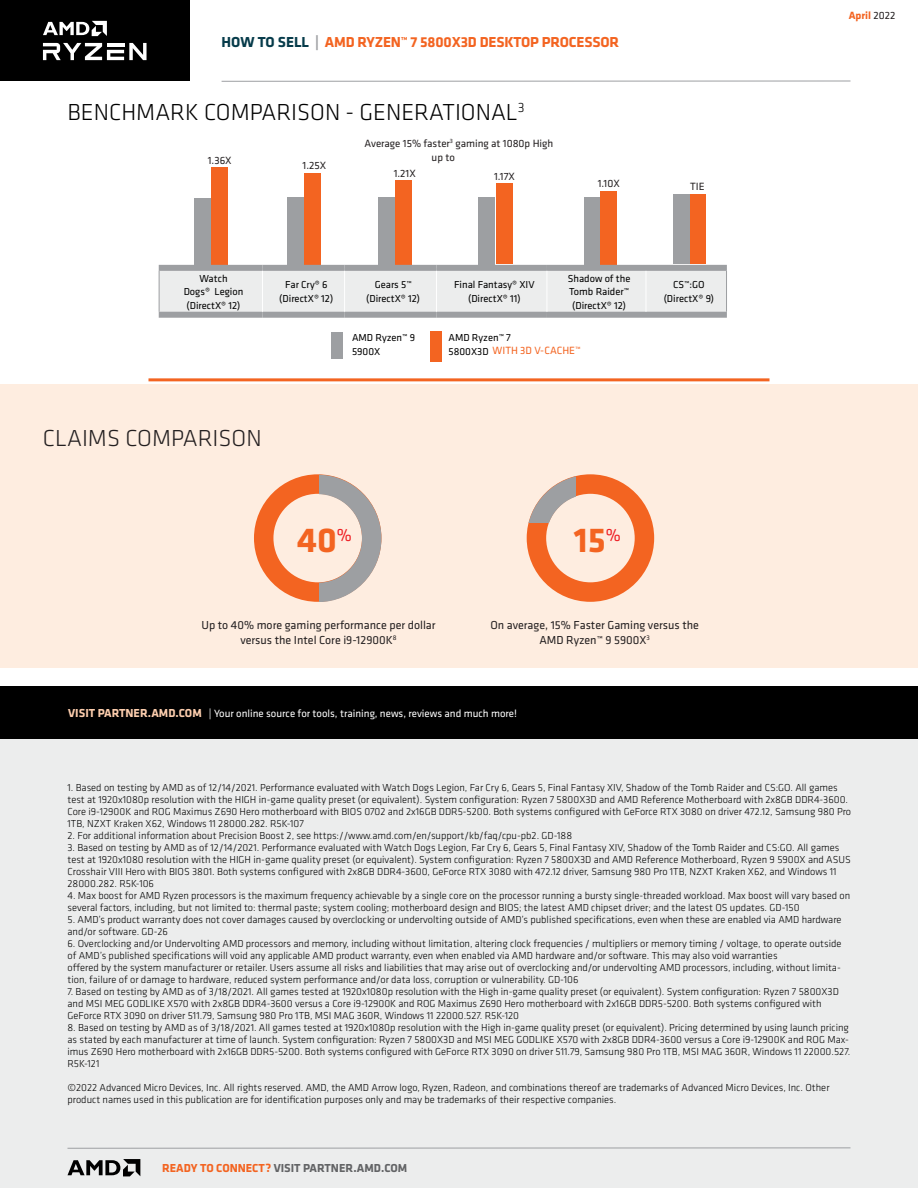
<style>
.page{position:relative;width:918px;height:1188px;background:#fff}
.page>*{position:absolute;margin:0;border:0;box-sizing:border-box;transform-origin:0 0}
.t1{font:700 35.85px "Klavika";color:#f36421}
.H3_-_Blk{font:300 24px "Klavika";color:#000}
.H3_-_WHITE{font:300 24px "Klavika";color:#231f20}
.H5_-_ORANGE{font:700 15px "Klavika";letter-spacing:-.01em;color:#f36421}
.BC2_-_Blk{font:12px/15px "Klavika";color:#231f20;text-align:center}
.t2{font:700 12px "Klavika";color:#636466}
.t3{font:10.8px "Klavika";color:#fff}
.t4{font:10.8px "Klavika";color:#231f20}
.Table_Content___Left{font:10.8px "Klavika";color:#f36421}
.t5{font:700 10.8px "Klavika";color:#f36421}
.BC3_-_Blk{font:300 10.5px/12px "Klavika";color:#000}
.Table_Content___Left-2{font:10.5px/13.5px "Klavika";color:#000;text-align:center}
.s1{color:#063b4a}
.s2{color:#9d9fa2}
.s3{font-size:10.5px;color:#000}
.s4{font-weight:700;font-size:12px;color:#fccdad}
.s5{font-weight:400;color:#231f20}
.s6{color:#f36421}
</style>
<div class="page">
<hr style="left:222px;top:81px;width:629px;height:1px;background:#9d9fa2">
<div style="left:0;top:739px;width:918px;height:449px;background:#eceded"></div>
<div style="left:0;top:686px;width:918px;height:53px;background:#000"></div>
<svg style="left:67px;top:1159px;width:73px;height:17px"></svg>
<hr style="left:68px;top:1147px;width:782px;height:2px;background:#9d9fa2">
<div style="left:0;top:0;width:189px;height:81px;background:#000"></div>
<div style="left:1px;top:384px;width:917px;height:284px;background:#feede0"></div>
<svg style="left:254px;top:474px;width:127px;height:128px"></svg>
<svg style="left:43px;top:21px;width:64px;height:15px"></svg>
<svg style="left:43px;top:43px;width:104px;height:17px"></svg>
<svg style="left:527px;top:474px;width:127px;height:128px"></svg>
<hr style="left:148px;top:378px;width:622px;height:3px;background:#f36421">
<div style="left:304px;top:173px;width:17px;height:91px;background:#f36421"></div>
<div style="left:211px;top:167px;width:17px;height:99px;background:#f36421"></div>
<div style="left:395px;top:180px;width:17px;height:84px;background:#f36421"></div>
<div style="left:496px;top:183px;width:17px;height:81px;background:#f36421"></div>
<div style="left:194px;top:199px;width:17px;height:67px;background:#9d9fa2"></div>
<div style="left:378px;top:197px;width:17px;height:67px;background:#9d9fa2"></div>
<div style="left:287px;top:197px;width:17px;height:67px;background:#9d9fa2"></div>
<div style="left:478px;top:197px;width:17px;height:67px;background:#9d9fa2"></div>
<div style="left:584px;top:197px;width:17px;height:68px;background:#9d9fa2"></div>
<div style="left:600px;top:192px;width:17px;height:73px;background:#f36421"></div>
<div style="left:689px;top:195px;width:17px;height:69px;background:#f36421"></div>
<div style="left:673px;top:195px;width:17px;height:69px;background:#9d9fa2"></div>
<div style="left:160px;top:271px;width:566px;height:41px;background:#eceded"></div>
<div style="left:159px;top:265px;width:104px;height:6px;background:#9d9fa2"></div>
<div style="left:263px;top:265px;width:82px;height:6px;background:#9d9fa2"></div>
<div style="left:345px;top:265px;width:91px;height:6px;background:#9d9fa2"></div>
<div style="left:436px;top:265px;width:111px;height:6px;background:#9d9fa2"></div>
<div style="left:547px;top:265px;width:99px;height:6px;background:#9d9fa2"></div>
<div style="left:646px;top:265px;width:81px;height:6px;background:#9d9fa2"></div>
<div style="left:159px;top:312px;width:104px;height:6px;background:#9d9fa2"></div>
<div style="left:263px;top:312px;width:82px;height:6px;background:#9d9fa2"></div>
<div style="left:345px;top:312px;width:91px;height:6px;background:#9d9fa2"></div>
<div style="left:436px;top:312px;width:111px;height:6px;background:#9d9fa2"></div>
<div style="left:547px;top:312px;width:99px;height:6px;background:#9d9fa2"></div>
<div style="left:646px;top:312px;width:81px;height:6px;background:#9d9fa2"></div>
<hr style="left:159px;top:271px;width:1px;height:41px;background:#9d9fa2">
<hr style="left:726px;top:271px;width:1px;height:41px;background:#9d9fa2">
<hr style="left:262px;top:271px;width:1px;height:41px;background:#fff">
<hr style="left:344px;top:271px;width:1px;height:41px;background:#fff">
<hr style="left:436px;top:271px;width:1px;height:41px;background:#fff">
<hr style="left:547px;top:271px;width:1px;height:41px;background:#fff">
<hr style="left:646px;top:271px;width:1px;height:41px;background:#fff">
<div style="left:331px;top:332px;width:12px;height:27px;background:#9d9fa2"></div>
<div style="left:430px;top:331px;width:12px;height:30px;background:#f36421"></div>
<p class="H5_-_ORANGE" style="left:222px;top:31px;width:399px"><span class="s1">HOW TO SELL</span> <span class="s2">|</span> AMD RYZEN™ 7 5800X3D DESKTOP PROCESSOR</p>
<p class="H3_-_Blk" style="left:68px;top:98px;width:459px">BENCHMARK COMPARISON - GENERATIONAL<sup>3</sup></p>
<p class="t4" style="left:365px;top:136px;width:190px">Average 15% faster<sup>3</sup> gaming at 1080p High</p>
<p class="t4" style="left:208px;top:153px;width:25px">1.36X</p>
<p class="t4" style="left:303px;top:159px;width:25px">1.25X</p>
<p class="t4" style="left:432px;top:150px;width:25px">up to</p>
<p class="t4" style="left:394px;top:166px;width:24px">1.21X</p>
<p class="t4" style="left:494px;top:169px;width:22px">1.17X</p>
<p class="t4" style="left:598px;top:176px;width:24px">1.10X</p>
<p class="t4" style="left:690px;top:179px;width:16px">TIE</p>
<p class="Table_Content___Left-2" style="left:184px;top:271px;width:61px">Watch<br>Dogs® Legion (DirectX® 12)</p>
<p class="Table_Content___Left-2" style="left:279px;top:278px;width:55px">Far Cry® 6 (DirectX® 12)</p>
<p class="Table_Content___Left-2" style="left:366px;top:278px;width:55px">Gears 5™ (DirectX® 12)</p>
<p class="Table_Content___Left-2" style="left:454px;top:278px;width:82px">Final Fantasy® XIV (DirectX® 11)</p>
<p class="Table_Content___Left-2" style="left:568px;top:271px;width:64px;text-align:left">Shadow of the<br>Tomb Raider™ (DirectX® 12)</p>
<p class="Table_Content___Left-2" style="left:664px;top:278px;width:52px">CS™:GO (DirectX® 9)</p>
<p class="H3_-_WHITE" style="left:43px;top:424px;width:220px">CLAIMS COMPARISON</p>
<p class="Table_Content___Left-2" style="left:352px;top:331px;width:65px;text-align:left">AMD Ryzen™ 9<br>5900X</p>
<p class="Table_Content___Left-2" style="left:449px;top:331px;width:64px">AMD Ryzen™ 7</p>
<p class="Table_Content___Left" style="left:449px;top:343px;width:134px"><span class="s3">5800X3D</span> WITH 3D V-CACHE™</p>
<p class="t1" style="left:297px;top:514px;width:56px">40<sup>%</sup></p>
<p class="t1" style="left:574px;top:514px;width:48px">15<sup>%</sup></p>
<p class="BC2_-_Blk" style="left:201px;top:618px;width:236px">Up to 40% more gaming performance per dollar versus the Intel Core i9-12900K<sup>8</sup></p>
<p class="BC2_-_Blk" style="left:490px;top:618px;width:210px">On average, 15% Faster Gaming versus the<br>AMD Ryzen™ 9 5900X<sup>3</sup></p>
<p class="t3" style="left:68px;top:706px;width:450px"><span class="s4">VISIT PARTNER.AMD.COM</span> | Your online source for tools, training, news, reviews and much more!</p>
<p class="t5" style="left:849px;top:7px;width:48px">April <span class="s5">2022</span></p>
<p class="BC3_-_Blk" style="left:68px;top:781px;width:785px">1. Based on testing by AMD as of 12/14/2021. Performance evaluated with Watch Dogs Legion, Far Cry 6, Gears 5, Final Fantasy XIV, Shadow of the Tomb Raider and CS:GO. All games test at 1920x1080p resolution with the HIGH in-game quality preset (or equivalent). System configuration: Ryzen 7 5800X3D and AMD Reference Motherboard with 2x8GB DDR4-3600.<br>Core i9-12900K and ROG Maximus Z690 Hero motherboard with BIOS 0702 and 2x16GB DDR5-5200. Both systems configured with GeForce RTX 3080 on driver 472.12, Samsung 980 Pro 1TB, NZXT Kraken X62, Windows 11 28000.282. R5K-107</p>
<p class="BC3_-_Blk" style="left:68px;top:829px;width:506px">2. For additional information about Precision Boost 2, see https://www.amd.com/en/support/kb/faq/cpu-pb2. GD-188</p>
<p class="BC3_-_Blk" style="left:68px;top:841px;width:785px">3. Based on testing by AMD as of 12/14/2021. Performance evaluated with Watch Dogs Legion, Far Cry 6, Gears 5, Final Fantasy XIV, Shadow of the Tomb Raider and CS:GO. All games test at 1920x1080 resolution with the HIGH in-game quality preset (or equivalent). System configuration: Ryzen 7 5800X3D and AMD Reference Motherboard, Ryzen 9 5900X and ASUS Crosshair VIII Hero with BIOS 3801. Both systems configured with 2x8GB DDR4-3600, GeForce RTX 3080 with 472.12 driver, Samsung 980 Pro 1TB, NZXT Kraken X62, and Windows 11<br>28000.282. R5K-106</p>
<p class="BC3_-_Blk" style="left:68px;top:889px;width:784px">4. Max boost for AMD Ryzen processors is the maximum frequency achievable by a single core on the processor running a bursty single-threaded workload. Max boost will vary based on several factors, including, but not limited to: thermal paste; system cooling; motherboard design and BIOS; the latest AMD chipset driver; and the latest OS updates. GD-150</p>
<p class="BC3_-_Blk" style="left:68px;top:913px;width:776px">5. AMD’s product warranty does not cover damages caused by overclocking or undervolting outside of AMD’s published specifications, even when these are enabled via AMD hardware and/or software. GD-26</p>
<p class="BC3_-_Blk" style="left:68px;top:937px;width:776px">6. Overclocking and/or Undervolting AMD processors and memory, including without limitation, altering clock frequencies / multipliers or memory timing / voltage, to operate outside of AMD’s published specifications will void any applicable AMD product warranty, even when enabled via AMD hardware and/or software. This may also void warranties</p>
<p class="BC3_-_Blk" style="left:68px;top:961px;width:775px">offered by the system manufacturer or retailer. Users assume all risks and liabilities that may arise out of overclocking and/or undervolting AMD processors, including, without limita&shy;tion, failure of or damage to hardware, reduced system performance and/or data loss, corruption or vulnerability. GD-106</p>
<p class="BC3_-_Blk" style="left:68px;top:985px;width:773px">7. Based on testing by AMD as of 3/18/2021. All games tested at 1920x1080p resolution with the High in-game quality preset (or equivalent). System configuration: Ryzen 7 5800X3D and MSI MEG GODLIKE X570 with 2x8GB DDR4-3600 versus a Core i9-12900K and ROG Maximus Z690 Hero motherboard with 2x16GB DDR5-5200. Both systems configured with<br>GeForce RTX 3090 on driver 511.79, Samsung 980 Pro 1TB, MSI MAG 360R, Windows 11 22000.527. R5K-120</p>
<p class="BC3_-_Blk" style="left:68px;top:1021px;width:784px">8. Based on testing by AMD as of 3/18/2021. All games tested at 1920x1080p resolution with the High in-game quality preset (or equivalent). Pricing determined by using launch pricing as stated by each manufacturer at time of launch. System configuration: Ryzen 7 5800X3D and MSI MEG GODLIKE X570 with 2x8GB DDR4-3600 versus a Core i9-12900K and ROG Max&shy;imus Z690 Hero motherboard with 2x16GB DDR5-5200. Both systems configured with GeForce RTX 3090 on driver 511.79, Samsung 980 Pro 1TB, MSI MAG 360R, Windows 11 22000.527.<br>R5K-121</p>
<p class="BC3_-_Blk" style="left:68px;top:1081px;width:764px">©2022 Advanced Micro Devices, Inc. All rights reserved. AMD, the AMD Arrow logo, Ryzen, Radeon, and combinations thereof are trademarks of Advanced Micro Devices, Inc. Other product names used in this publication are for identification purposes only and may be trademarks of their respective companies.</p>
<p class="t2" style="left:162px;top:1160px;width:247px"><span class="s6">READY TO CONNECT?</span> VISIT PARTNER.AMD.COM</p>
</div>
